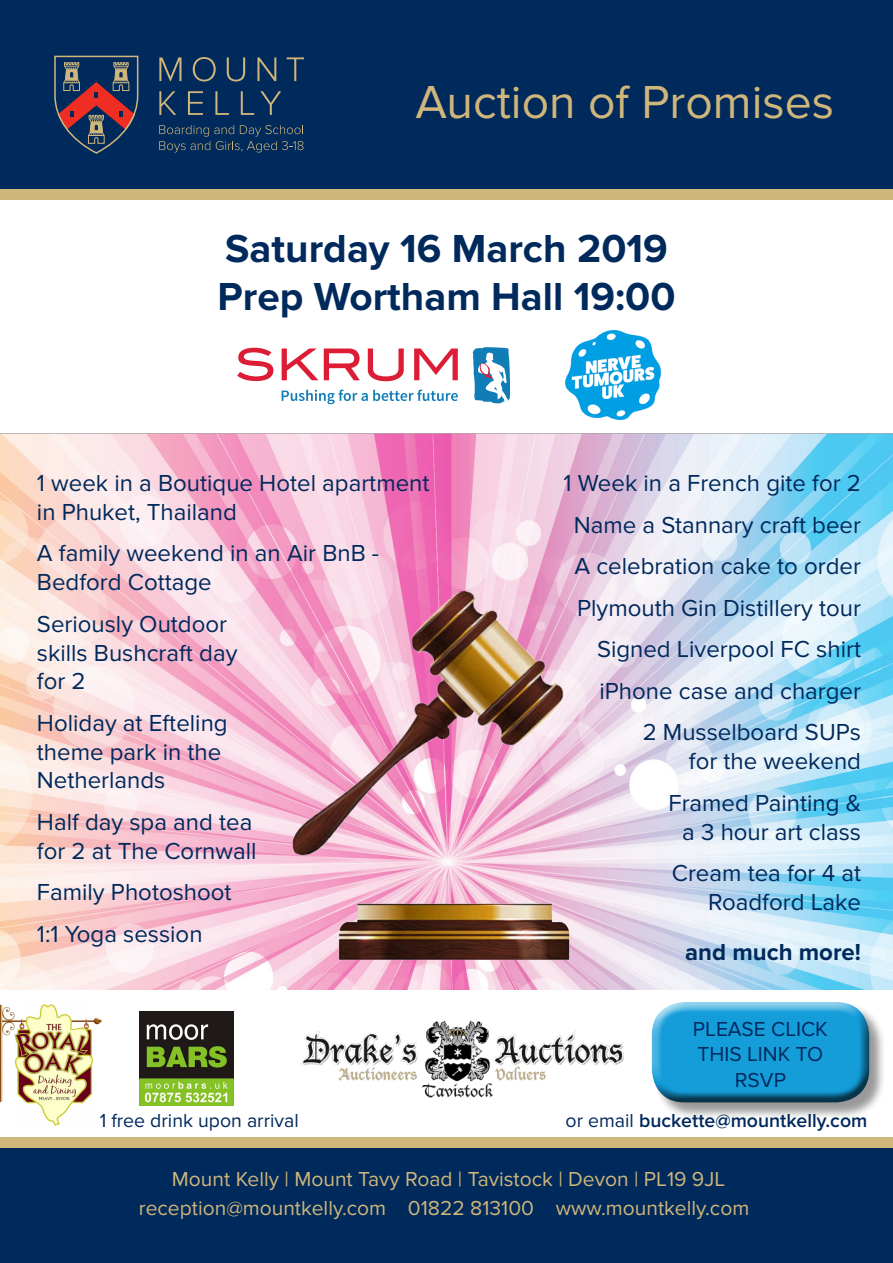
<style>
.page{position:relative;width:893px;height:1263px;background:#fff}
.page>*{position:absolute;margin:0;border:0;box-sizing:border-box;transform-origin:0 0}
.t1{font:48px "Proxima Nova";color:#cfb67a}
.t2{font:700 40.5px "Proxima Nova";color:#00295c}
.t3{font:24px/28.8px "Proxima Nova";color:#00295c}
.t4{font:700 24px "Proxima Nova";color:#00295c}
.t5{font:21px "Proxima Nova";color:#cfb67a}
.t6{font:21px/25.5px "Proxima Nova";color:#00295c;text-align:center}
.t7{font:600 19.5px "Proxima Nova";color:#00295c}
.t8{font:19.5px "Proxima Nova";color:#00295c}
.s1{font-weight:400}
</style>
<div class="page">
<img style="left:0;top:434px;width:893px;height:555px">
<div style="left:0;top:0;width:893px;height:189px;background:#00295c"></div>
<svg style="left:159px;top:57px;width:22px;height:24px"></svg>
<svg style="left:193px;top:57px;width:23px;height:24px"></svg>
<svg style="left:227px;top:57px;width:18px;height:24px"></svg>
<svg style="left:257px;top:57px;width:19px;height:24px"></svg>
<svg style="left:287px;top:57px;width:17px;height:24px"></svg>
<svg style="left:159px;top:91px;width:17px;height:24px"></svg>
<svg style="left:188px;top:91px;width:15px;height:24px"></svg>
<svg style="left:215px;top:91px;width:14px;height:24px"></svg>
<svg style="left:241px;top:91px;width:13px;height:24px"></svg>
<svg style="left:260px;top:91px;width:21px;height:24px"></svg>
<svg style="left:159px;top:125px;width:145px;height:28px"></svg>
<svg style="left:54px;top:56px;width:85px;height:98px"></svg>
<div style="left:0;top:189px;width:893px;height:11px;background:#cfb67a"></div>
<div style="left:0;top:1148px;width:893px;height:115px;background:#00295c"></div>
<div style="left:0;top:1137px;width:893px;height:11px;background:#cfb67a"></div>
<svg style="left:472px;top:347px;width:39px;height:57px"></svg>
<svg style="left:237px;top:348px;width:36px;height:33px"></svg>
<svg style="left:282px;top:348px;width:36px;height:32px"></svg>
<svg style="left:324px;top:348px;width:36px;height:32px"></svg>
<svg style="left:368px;top:348px;width:36px;height:33px"></svg>
<svg style="left:414px;top:348px;width:44px;height:32px"></svg>
<svg style="left:282px;top:390px;width:176px;height:14px"></svg>
<img style="left:566px;top:330px;width:95px;height:89px">
<img style="left:263px;top:578px;width:335px;height:298px">
<img style="left:338px;top:904px;width:231px;height:56px">
<img style="left:302px;top:1020px;width:321px;height:77px">
<img style="left:0;top:1004px;width:102px;height:122px">
<img style="left:140px;top:1011px;width:94px;height:95px">
<div style="left:652px;top:1003px;width:235px;height:117px;background:#231f20;opacity:.46"></div>
<div style="left:641px;top:997px;width:230px;height:96px;background:#fff;opacity:.75"></div>
<div style="left:648px;top:1010px;width:223px;height:95px;background:#231f20;opacity:.75"></div>
<p class="t1" style="left:416px;top:75px;width:420px">Auction of Promises</p>
<p class="t2" style="left:225px;top:225px;width:444px">Saturday 16 March 2019</p>
<p class="t2" style="left:218px;top:273px;width:459px">Prep Wortham Hall 19:00</p>
<p class="t3" style="left:37px;top:469px;width:394px">1 week in a Boutique Hotel apartment in Phuket, Thailand</p>
<p class="t3" style="left:37px;top:540px;width:344px">A family weekend in an Air BnB -<br>Bedford Cottage</p>
<p class="t3" style="left:37px;top:610px;width:202px">Seriously Outdoor skills Bushcraft day for 2</p>
<p class="t3" style="left:37px;top:709px;width:192px">Holiday at Efteling theme park in the<br>Netherlands</p>
<p class="t3" style="left:37px;top:808px;width:217px">Half day spa and tea</p>
<p class="t3" style="left:37px;top:837px;width:221px">for 2 at The Cornwall</p>
<p class="t3" style="left:37px;top:879px;width:196px">Family Photoshoot</p>
<p class="t3" style="left:37px;top:920px;width:167px">1:1 Yoga session</p>
<p class="t8" style="left:100px;top:1110px;width:201px">1 free drink upon arrival</p>
<p class="t3" style="left:563px;top:469px;width:299px">1 Week in a French gite for 2</p>
<p class="t3" style="left:574px;top:511px;width:289px">Name a Stannary craft beer</p>
<p class="t3" style="left:574px;top:552px;width:288px">A celebration cake to order</p>
<p class="t3" style="left:577px;top:594px;width:285px">Plymouth Gin Distillery tour</p>
<p class="t3" style="left:597px;top:636px;width:266px">Signed Liverpool FC shirt</p>
<p class="t3" style="left:599px;top:677px;width:263px">iPhone case and charger</p>
<p class="t3" style="left:643px;top:719px;width:220px">2 Musselboard SUPs</p>
<p class="t3" style="left:689px;top:748px;width:174px">for the weekend</p>
<p class="t3" style="left:668px;top:789px;width:194px">Framed Painting &amp;</p>
<p class="t3" style="left:682px;top:818px;width:180px">a 3 hour art class</p>
<p class="t3" style="left:672px;top:859px;width:191px">Cream tea for 4 at</p>
<p class="t3" style="left:708px;top:888px;width:154px">Roadford Lake</p>
<p class="t4" style="left:685px;top:938px;width:177px">and much more!</p>
<p class="t6" style="left:693px;top:1016px;width:136px">PLEASE CLICK<br>THIS LINK TO<br>RSVP</p>
<p class="t7" style="left:566px;top:1110px;width:303px"><span class="s1">or email</span> buckette@mountkelly.com</p>
<p class="t5" style="left:172px;top:1167px;width:555px">Mount Kelly | Mount Tavy Road | Tavistock | Devon | PL19 9JL</p>
<p class="t5" style="left:139px;top:1196px;width:612px">reception@mountkelly.com 01822 813100 www.mountkelly.com</p>
</div>
